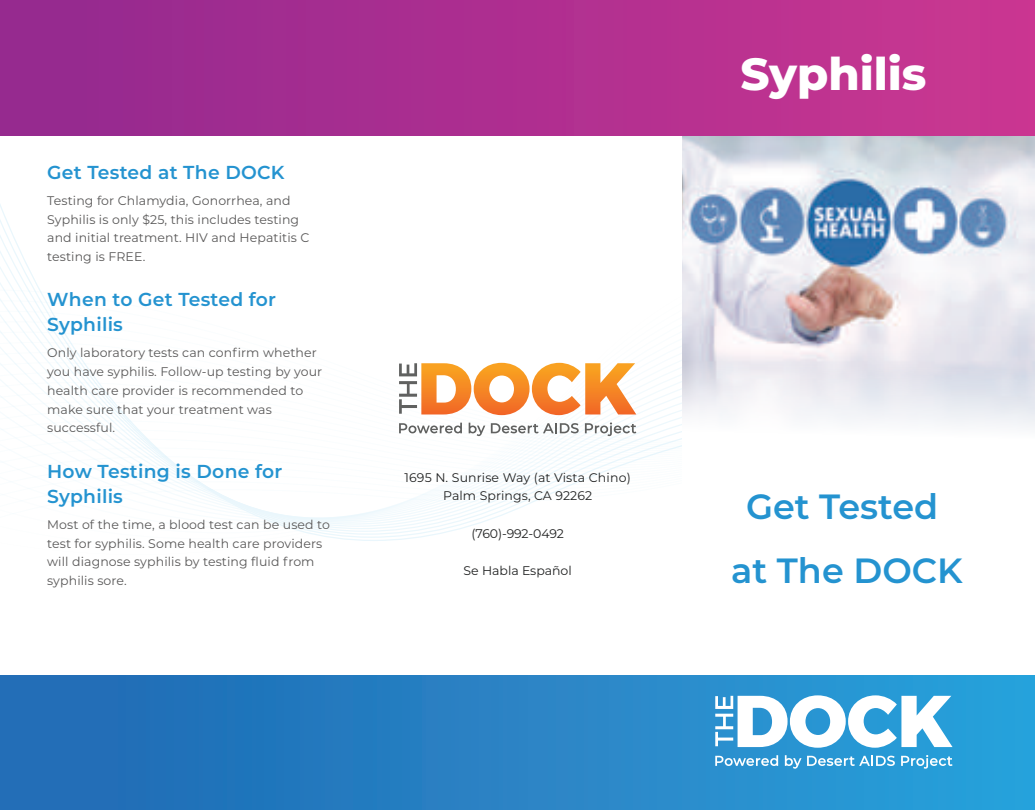
<style>
.page{position:relative;width:1035px;height:810px;background:#fff}
.page>*{position:absolute;margin:0;border:0;box-sizing:border-box;transform-origin:0 0}
.t1{font:800 45px "Montserrat";color:#fff}
.t2{font:600 35px/63.8px "Montserrat";color:#2493d0;text-align:center}
.t3{font:600 18.75px/25px "Montserrat";letter-spacing:.015em;color:#2493d0}
.t4{font:12.5px/18.8px "Montserrat";letter-spacing:.01em;color:#595858}
.t5{font:12.5px/18.8px "Montserrat";letter-spacing:.005em;color:#202121;text-align:center}
</style>
<div class="page">
<svg style="left:0;top:204px;width:682px;height:337px"></svg>
<div style="left:0;top:675px;width:1035px;height:135px;background:linear-gradient(to right,#2268b2,#2aa1da)"></div>
<img style="left:682px;top:136px;width:353px;height:206px">
<svg style="left:682px;top:342px;width:353px;height:85px"></svg>
<div style="left:0;top:0;width:1035px;height:136px;background:linear-gradient(to right,#93298f,#cb3691)"></div>
<svg style="left:399px;top:363px;width:237px;height:52px"></svg>
<svg style="left:399px;top:423px;width:63px;height:10px"></svg>
<svg style="left:469px;top:423px;width:16px;height:13px"></svg>
<svg style="left:491px;top:423px;width:88px;height:10px"></svg>
<svg style="left:585px;top:422px;width:51px;height:14px"></svg>
<svg style="left:715px;top:695px;width:238px;height:53px"></svg>
<svg style="left:715px;top:755px;width:63px;height:11px"></svg>
<svg style="left:785px;top:755px;width:110px;height:14px;background:#61b2df"></svg>
<svg style="left:901px;top:755px;width:52px;height:14px"></svg>
<h3 class="t3" style="left:47px;top:159px;width:239px">Get Tested at The DOCK</h3>
<p class="t4" style="left:47px;top:191px;width:264px">Testing for Chlamydia, Gonorrhea, and Syphilis is only $25, this includes testing and initial treatment. HIV and Hepatitis C testing is FREE.</p>
<h3 class="t3" style="left:47px;top:286px;width:230px">When to Get Tested for<br>Syphilis</h3>
<p class="t4" style="left:47px;top:343px;width:276px">Only laboratory tests can confirm whether you have syphilis. Follow-up testing by your health care provider is recommended to make sure that your treatment was successful.</p>
<h3 class="t3" style="left:47px;top:458px;width:237px">How Testing is Done for<br>Syphilis</h3>
<p class="t4" style="left:47px;top:515px;width:284px">Most of the time, a blood test can be used to test for syphilis. Some health care providers will diagnose syphilis by testing fluid from syphilis sore.</p>
<p class="t5" style="left:405px;top:467px;width:228px">1695 N. Sunrise Way (at Vista Chino)<br>Palm Springs, CA 92262</p>
<p class="t5" style="left:471px;top:524px;width:94px">(760)-992-0492</p>
<p class="t5" style="left:464px;top:561px;width:110px">Se Habla Español</p>
<h1 class="t1" style="left:741px;top:41px;width:188px">Syphilis</h1>
<h2 class="t2" style="left:731px;top:474px;width:233px">Get Tested at The DOCK</h2>
</div>
